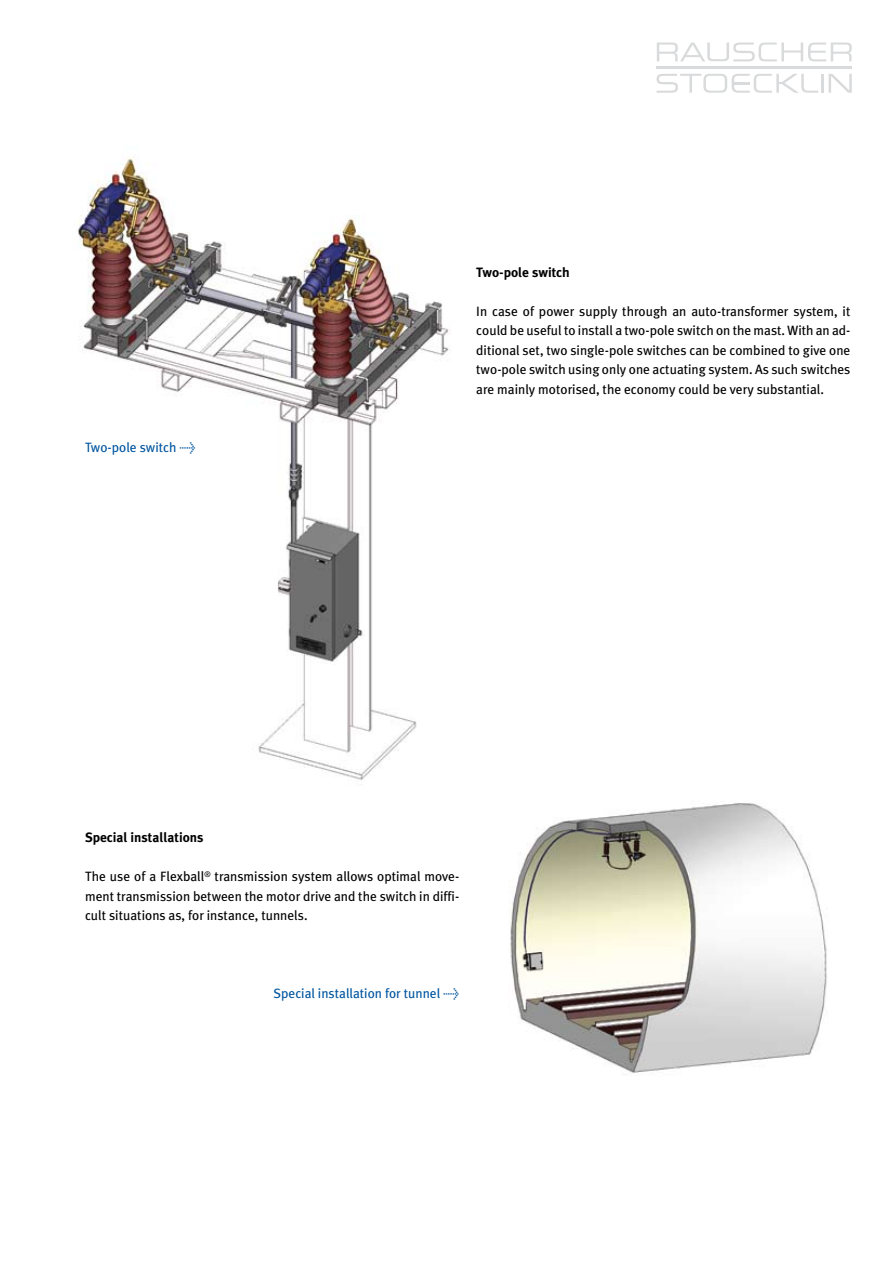
<style>
.page{position:relative;width:893px;height:1263px;background:#fff}
.page>*{position:absolute;margin:0;border:0;box-sizing:border-box;transform-origin:0 0}
.t1{font:13.5px/19.5px "Meta Plus";color:#000;text-align:justify}
.t2{font:13.5px "Meta Plus";color:#00559f}
.t3{font:700 13.5px "Meta Plus";color:#000}
</style>
<div class="page">
<img style="left:510px;top:803px;width:317px;height:272px">
<img style="left:78px;top:157px;width:373px;height:628px">
<hr style="left:821px;top:74px;width:3px;height:19px;background:#d9dadb">
<svg style="left:829px;top:74px;width:23px;height:19px"></svg>
<hr style="left:657px;top:67px;width:195px;height:2px;background:#d9dadb">
<svg style="left:657px;top:74px;width:161px;height:19px"></svg>
<svg style="left:657px;top:43px;width:195px;height:18px"></svg>
<p class="t2" style="left:85px;top:440px;width:112px">Two-pole switch &gt;</p>
<p class="t3" style="left:476px;top:264px;width:95px">Two-pole switch</p>
<p class="t1" style="left:476px;top:301px;width:376px">In case of power supply through an auto-transformer system, it could be useful to install a two-pole switch on the mast. With an ad&shy;ditional set, two single-pole switches can be combined to give one two-pole switch using only one actuating system. As such switches are mainly motorised, the economy could be very substantial.</p>
<p class="t3" style="left:85px;top:830px;width:120px">Special installations</p>
<p class="t1" style="left:85px;top:866px;width:376px">The use of a Flexball<sup>®</sup> transmission system allows optimal move&shy;ment transmission between the motor drive and the switch in diffi&shy;cult situations as, for instance, tunnels.</p>
<p class="t2" style="left:273px;top:986px;width:187px">Special installation for tunnel &gt;</p>
</div>
